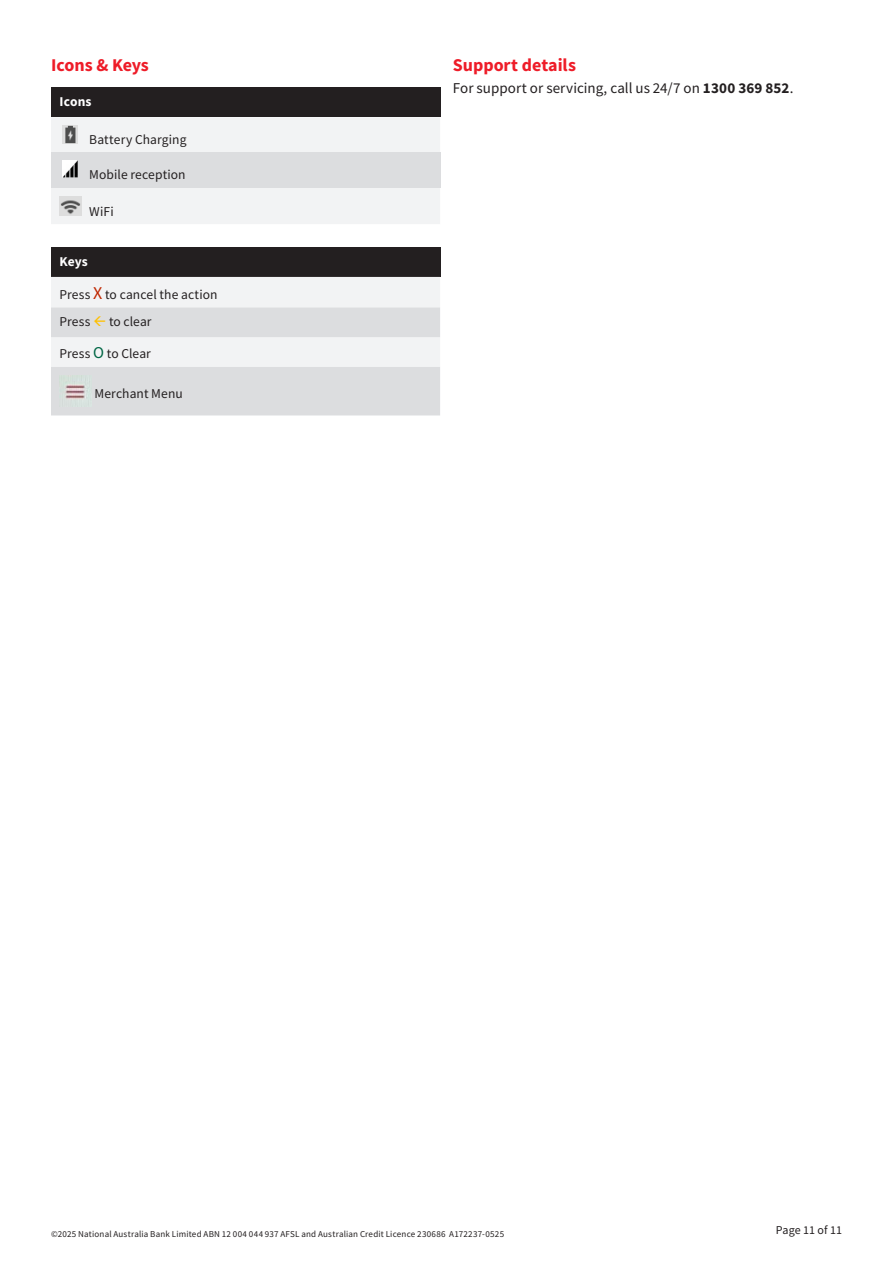
<style>
.page{position:relative;width:893px;height:1263px;background:#fff}
.page>*{position:absolute;margin:0;border:0;box-sizing:border-box;transform-origin:0 0}
.t1{font:700 18px "Source Sans Pro";color:#ee1c28}
.t2{font:15px "Source Sans Pro";color:#231f20}
.t3{font:13.5px/27.5px "Source Sans Pro";letter-spacing:.005em;color:#231f20}
.t4{font:700 13.5px "Source Sans Pro";color:#fff}
.t5{font:12px "Source Sans Pro";letter-spacing:.005em;color:#231f20}
.t6{font:9px "Source Sans Pro";letter-spacing:.02em;color:#231f20}
.s1{font-size:18px;color:#bf2600}
.s2{font-size:16.5px;color:#064}
.s3{font-weight:700}
</style>
<div class="page">
<div style="left:51px;top:88px;width:389px;height:29px;background:#231f20"></div>
<div style="left:51px;top:118px;width:389px;height:106px;background:#f2f3f4"></div>
<div style="left:51px;top:152px;width:389px;height:36px;background:#dcdddf"></div>
<img style="left:62px;top:126px;width:16px;height:18px">
<img style="left:62px;top:161px;width:16px;height:17px">
<img style="left:60px;top:196px;width:21px;height:20px">
<div style="left:51px;top:247px;width:389px;height:30px;background:#231f20"></div>
<svg style="left:51px;top:277px;width:389px;height:138px"></svg>
<h1 class="t1" style="left:51px;top:52px;width:99px">Icons &amp; Keys</h1>
<h3 class="t4" style="left:60px;top:93px;width:33px">Icons</h3>
<h3 class="t3" style="left:89px;top:126px;width:99px">Battery Charging</h3>
<h3 class="t3" style="left:89px;top:161px;width:98px">Mobile reception</h3>
<h3 class="t3" style="left:89px;top:197px;width:26px">WiFi</h3>
<h3 class="t4" style="left:60px;top:252px;width:30px">Keys</h3>
<h3 class="t3" style="left:60px;top:281px;width:159px">Press <span class="s1">X</span> to cancel the action<br>Press</h3>
<h3 class="t3" style="left:109px;top:308px;width:44px">to clear</h3>
<h3 class="t3" style="left:60px;top:340px;width:93px">Press <span class="s2">O</span> to Clear</h3>
<h3 class="t3" style="left:94px;top:380px;width:90px">Merchant Menu</h3>
<h1 class="t1" style="left:453px;top:52px;width:125px">Support details</h1>
<h2 class="t2" style="left:453px;top:78px;width:342px">For support or servicing, call us 24/7 on <span class="s3">1300 369 852</span>.</h2>
<p class="t6" style="left:51px;top:1229px;width:455px">©2025 National Australia Bank Limited ABN 12 004 044 937 AFSL and Australian Credit Licence 230686 A172237-0525</p>
<h3 class="t5" style="left:776px;top:1222px;width:68px">Page 11 of 11</h3>
</div>
